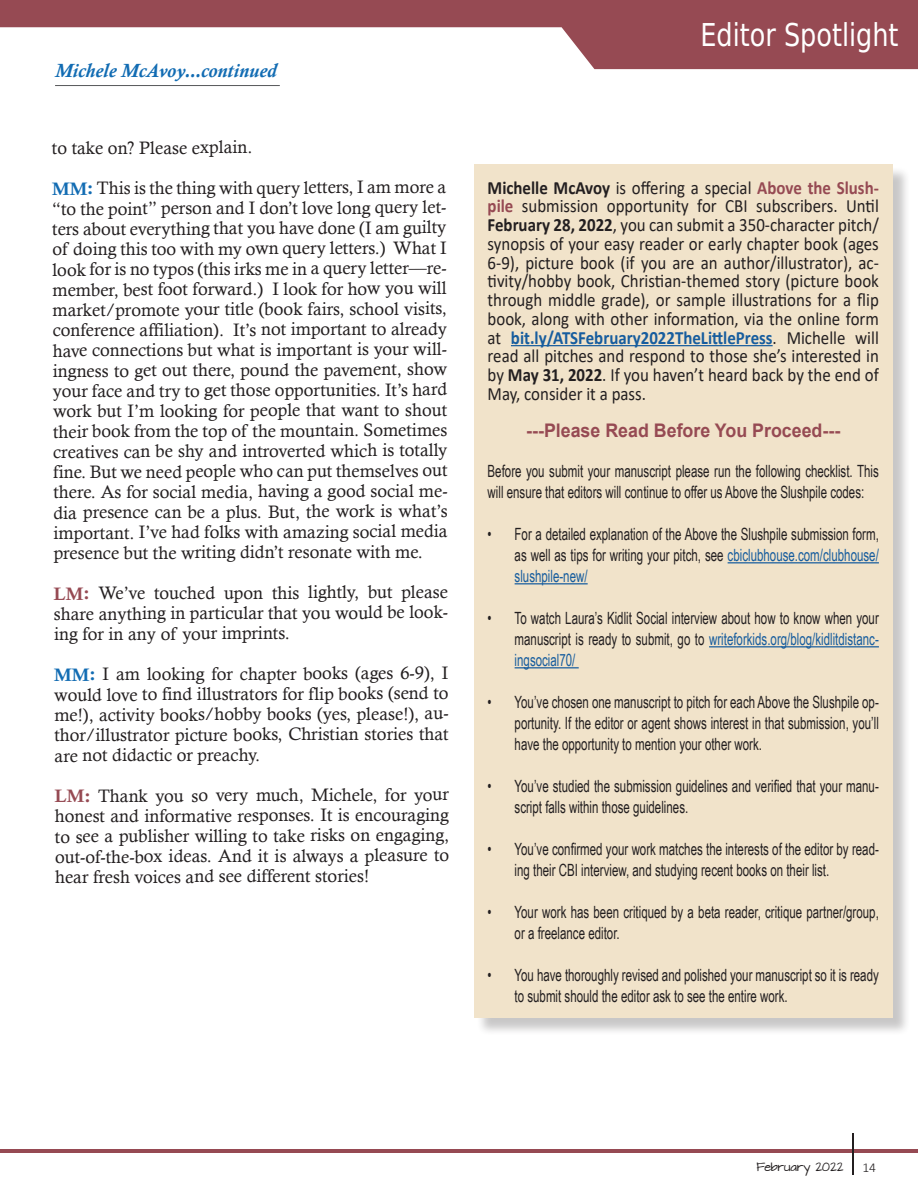
<style>
.page{position:relative;width:918px;height:1188px;background:#fff}
.page>*{position:absolute;margin:0;border:0;box-sizing:border-box;transform-origin:0 0}
.t1{font:31.5px "DejaVu Sans Condensed";color:#fff;scale:.9 1}
.t2{font:italic 700 19.5px "Calisto";color:#126cb3}
.At_Presstime_Paragra{font:18.75px/18.8px "Calibri";color:#231f20;text-align:justify;scale:.9 1}
.t3{font:700 18.75px "Arial";color:#964a53;scale:.95 1}
.t4{font:18px/20.2px "Calisto";letter-spacing:-.005em;color:#231f20;text-align:justify}
.At_Presstime_Paragra-2{font:16.8px/21px "Arial Narrow";color:#231f20;scale:.83 1}
.t5{font:300 13.5px "Calibri";color:#231f20}
.t6{font:10.2px "Architects Daughter";color:#231f20}
.s1{font-family:"Calis MT Bol";color:#126cb3}
.s2{font-family:"Calis MT Bol";color:#964a53}
.s3{font-weight:700}
.s4{font-weight:700;color:#964a53}
.s5{font-weight:700;color:#175d9e}
.s6{color:#175d9e}
</style>
<div class="page">
<hr style="left:0;top:1149px;width:918px;height:4px;background:#964a53">
<hr style="left:852px;top:1133px;width:2px;height:42px;background:#231f20">
<svg style="left:0;top:0;width:918px;height:69px;fill:#964a53"></svg>
<hr style="left:55px;top:85px;width:225px;height:1px;background:#57585a">
<div style="left:476px;top:166px;width:435px;height:870px;background:#231f20;opacity:.25"></div>
<div style="left:474px;top:164px;width:418px;height:853px;background:#f1e3ca"></div>
<hr style="left:511px;top:345px;width:262px;height:1px;background:#175d9e">
<hr style="left:728px;top:562px;width:151px;height:1px;background:#175d9e">
<hr style="left:515px;top:583px;width:73px;height:1px;background:#175d9e">
<hr style="left:709px;top:646px;width:170px;height:1px;background:#175d9e">
<hr style="left:515px;top:667px;width:64px;height:1px;background:#175d9e">
<p class="t2" style="left:55px;top:59px;width:223px">Michele McAvoy...continued</p>
<p class="t4" style="left:52px;top:137px;width:202px">to take on? Please explain.</p>
<p class="t4" style="left:52px;top:177px;width:397px"><span class="s1">MM:</span> This is the thing with query letters, I am more a “to the point” person and I don’t love long query let&shy;ters about everything that you have done (I am guilty of doing this too with my own query letters.) What I look for is no typos (this irks me in a query letter—re&shy;member, best foot forward.) I look for how you will market/promote your title (book fairs, school visits, conference affiliation). It’s not important to already have connections but what is important is your will&shy;ingness to get out there, pound the pavement, show your face and try to get those opportunities. It’s hard work but I’m looking for people that want to shout their book from the top of the mountain. Sometimes creatives can be shy and introverted which is totally fine. But we need people who can put themselves out there. As for social media, having a good social me&shy;dia presence can be a plus. But, the work is what’s important. I’ve had folks with amazing social media presence but the writing didn’t resonate with me.</p>
<p class="t4" style="left:54px;top:582px;width:396px"><span class="s2">LM:</span> We’ve touched upon this lightly, but please share anything in particular that you would be look&shy;ing for in any of your imprints.</p>
<p class="t4" style="left:54px;top:663px;width:396px"><span class="s1">MM:</span> I am looking for chapter books (ages 6-9), I would love to find illustrators for flip books (send to me!), activity books/hobby books (yes, please!), au&shy;thor/illustrator picture books, Christian stories that are not didactic or preachy.</p>
<p class="t4" style="left:55px;top:785px;width:396px"><span class="s2">LM:</span> Thank you so very much, Michele, for your honest and informative responses. It is encouraging to see a publisher willing to take risks on engaging, out-of-the-box ideas. And it is always a pleasure to hear fresh voices and see different stories!</p>
<p class="t1" style="left:700px;top:9px;width:222px">Editor Spotlight</p>
<p class="At_Presstime_Paragra" style="left:488px;top:177px;width:436px"><span class="s3">Michelle McAvoy</span> is offering a special <span class="s4">Above the Slush&shy;pile</span> submission opportunity for CBI subscribers. Until <span class="s3">February 28, 2022</span>, you can submit a 350-character pitch/ synopsis of your easy reader or early chapter book (ages 6-9), picture book (if you are an author/illustrator), ac&shy;tivity/hobby book, Christian-themed story (picture book through middle grade), or sample illustrations for a flip book, along with other information, via the online form at <span class="s5">bit.ly/ATSFebruary2022TheLittlePress</span>. Michelle will read all pitches and respond to those she’s interested in by <span class="s3">May 31, 2022</span>. If you haven’t heard back by the end of May, consider it a pass.</p>
<p class="t3" style="left:526px;top:417px;width:332px">---Please Read Before You Proceed---</p>
<p class="At_Presstime_Paragra-2" style="left:488px;top:460px;width:473px">Before you submit your manuscript please run the following checklist. This will ensure that editors will continue to offer us Above the Slushpile codes:</p>
<p class="At_Presstime_Paragra-2" style="left:515px;top:523px;width:440px;text-align:justify;text-indent:-27px">• For a detailed explanation of the Above the Slushpile submission form, as well as tips for writing your pitch, see <span class="s6">cbiclubhouse.com/clubhouse/ slushpile-new/</span></p>
<p class="At_Presstime_Paragra-2" style="left:515px;top:607px;width:440px;text-align:justify;text-indent:-27px">• To watch Laura’s Kidlit Social interview about how to know when your manuscript is ready to submit, go to <span class="s6">writeforkids.org/blog/kidlitdistanc&shy;ingsocial70/</span></p>
<p class="At_Presstime_Paragra-2" style="left:515px;top:691px;width:440px;text-align:justify;text-indent:-27px">• You’ve chosen one manuscript to pitch for each Above the Slushpile op&shy;portunity. If the editor or agent shows interest in that submission, you’ll have the opportunity to mention your other work.</p>
<p class="At_Presstime_Paragra-2" style="left:515px;top:775px;width:440px;text-indent:-27px">• You’ve studied the submission guidelines and verified that your manu&shy;script falls within those guidelines.</p>
<p class="At_Presstime_Paragra-2" style="left:515px;top:838px;width:440px;text-indent:-27px">• You’ve confirmed your work matches the interests of the editor by read&shy;ing their CBI interview, and studying recent books on their list.</p>
<p class="At_Presstime_Paragra-2" style="left:515px;top:901px;width:440px;text-indent:-27px">• Your work has been critiqued by a beta reader, critique partner/group, or a freelance editor.</p>
<p class="At_Presstime_Paragra-2" style="left:515px;top:964px;width:440px;text-indent:-27px">• You have thoroughly revised and polished your manuscript so it is ready to submit should the editor ask to see the entire work.</p>
<p class="t6" style="left:757px;top:1159px;width:88px">February 2022</p>
<p class="t5" style="left:862px;top:1159px;width:15px">14</p>
</div>
